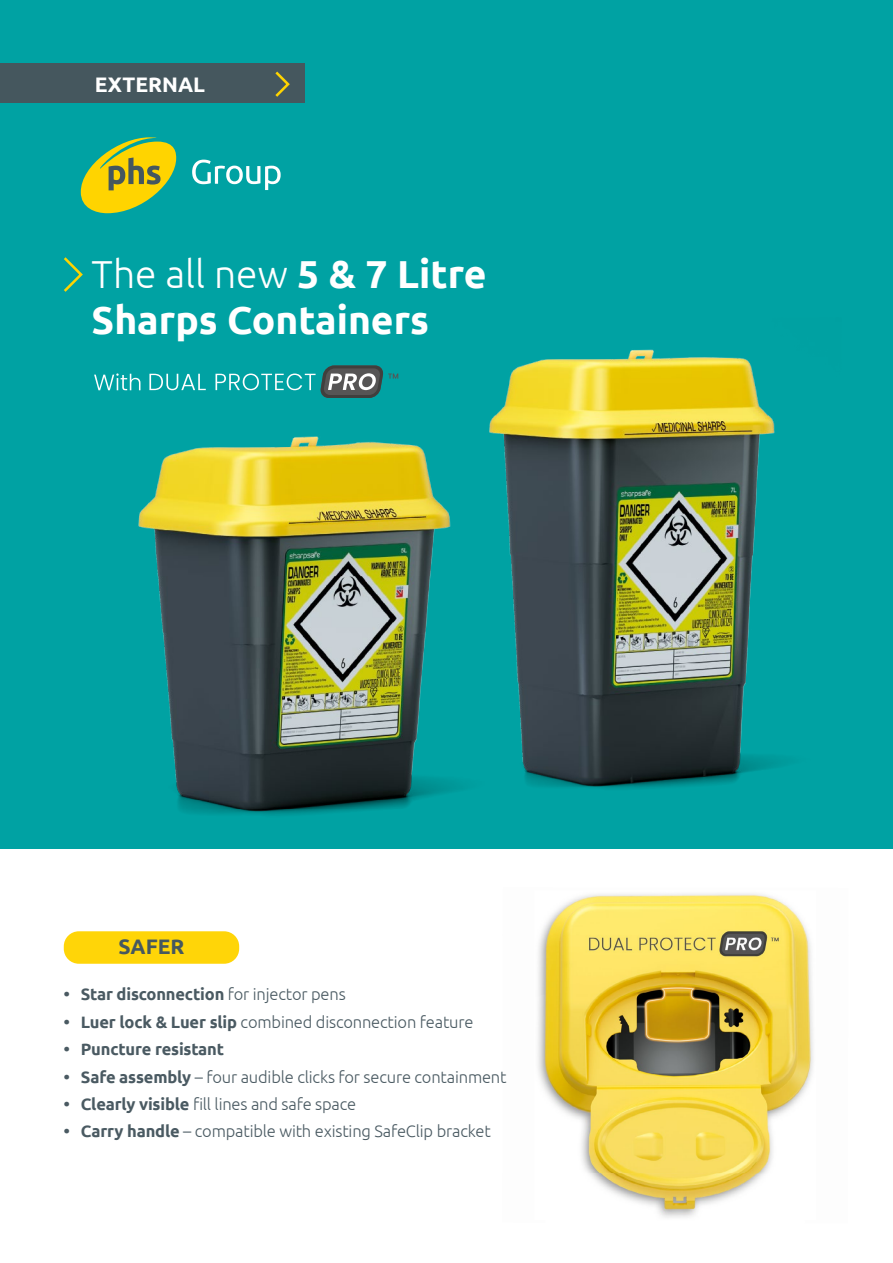
<style>
.page{position:relative;width:893px;height:1263px;background:#fff}
.page>*{position:absolute;margin:0;border:0;box-sizing:border-box;transform-origin:0 0}
.t1{font:700 39px/46.8px "Ubuntu";color:#fff}
.t2{font:700 21px "Ubuntu";color:#fff}
.t3{font:700 21px "Ubuntu";color:#46585f}
.t4{font:300 16.5px "Ubuntu";letter-spacing:-.01em;color:#4a5a62}
.t5{font:700 16.5px "Ubuntu";letter-spacing:-.01em;color:#4a5a62}
.s1{font-weight:300}
.s2{font-weight:700}
</style>
<div class="page">
<div style="left:0;top:0;width:893px;height:848px;background:#00a2a3"></div>
<img style="left:538px;top:893px;width:275px;height:325px">
<div style="left:64px;top:931px;width:175px;height:33px;background:#ffd508;border-radius:15px"></div>
<svg style="left:81px;top:137px;width:95px;height:76px"></svg>
<svg style="left:192px;top:160px;width:89px;height:30px"></svg>
<svg style="left:64px;top:257px;width:19px;height:35px"></svg>
<svg style="left:94px;top:373px;width:46px;height:17px"></svg>
<svg style="left:149px;top:365px;width:249px;height:28px"></svg>
<div style="left:0;top:64px;width:305px;height:39px;background:#45575e"></div>
<svg style="left:275px;top:71px;width:15px;height:26px"></svg>
<img style="left:87px;top:393px;width:448px;height:456px">
<img style="left:457px;top:349px;width:320px;height:463px">
<p class="t2" style="left:95px;top:72px;width:112px">EXTERNAL</p>
<p class="t1" style="left:92px;top:250px;width:396px"><span class="s1">The all new</span> 5 &amp; 7 Litre<br>Sharps Containers</p>
<p class="t3" style="left:118px;top:934px;width:68px">SAFER</p>
<p class="t5" style="left:64px;top:984px;width:283px">• Star disconnection <span class="s1">for injector pens</span></p>
<p class="t4" style="left:64px;top:1012px;width:411px"><span class="s2">• Luer lock &amp; Luer slip</span> combined disconnection feature</p>
<p class="t5" style="left:64px;top:1039px;width:162px">• Puncture resistant</p>
<p class="t4" style="left:64px;top:1067px;width:444px"><span class="s2">• Safe assembly</span> – four audible clicks for secure containment</p>
<p class="t4" style="left:64px;top:1094px;width:294px"><span class="s2">• Clearly visible</span> fill lines and safe space</p>
<p class="t4" style="left:64px;top:1121px;width:429px"><span class="s2">• Carry handle</span> – compatible with existing SafeClip bracket</p>
</div>
